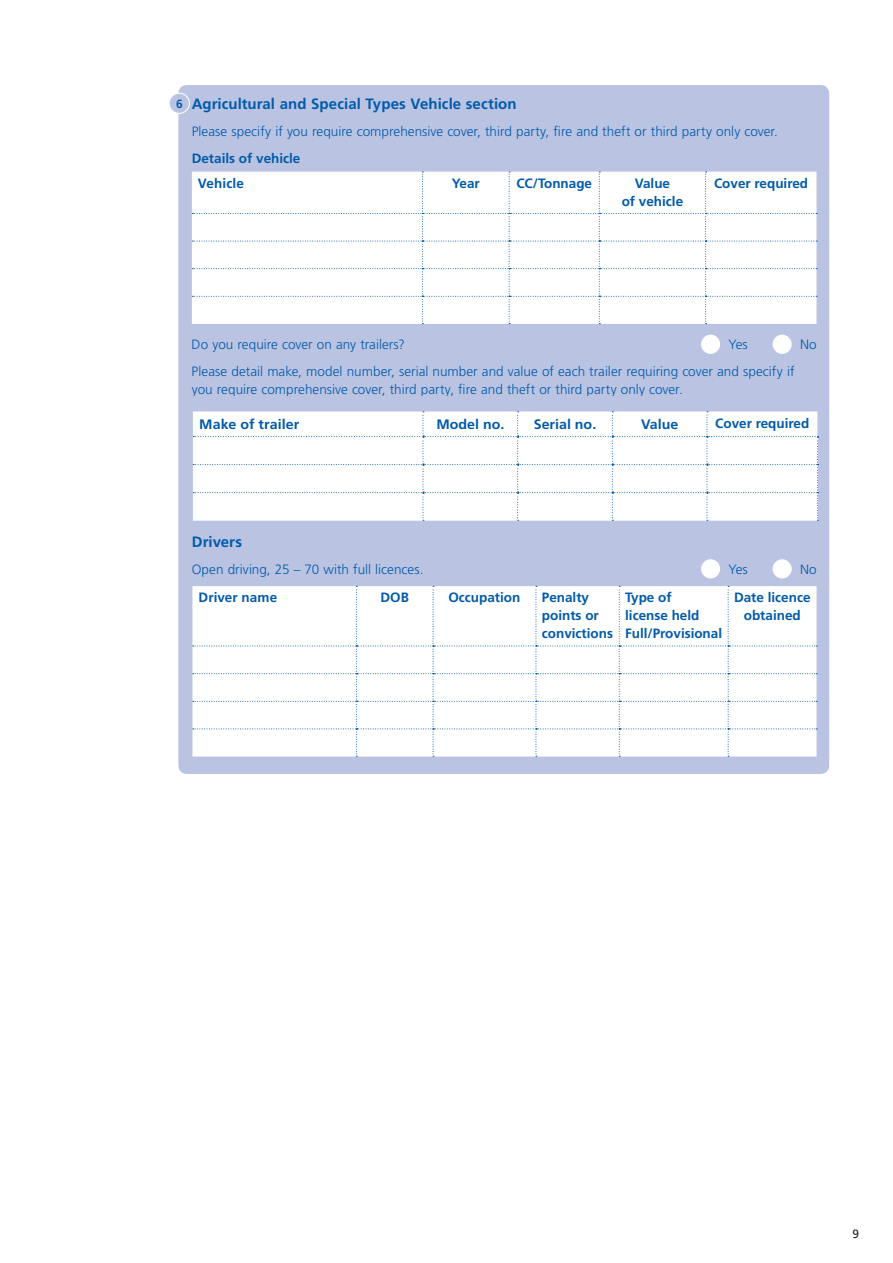
<style>
.page{position:relative;width:893px;height:1263px;background:#fff}
.page>*{position:absolute;margin:0;border:0;box-sizing:border-box;transform-origin:0 0}
.t1{font:700 15px "Frutiger LT Std";letter-spacing:.005em;color:#015aaa}
.t2{font:700 13.65px "Frutiger LT Std";color:#015aaa;scale:1.04 1}
.t3{font:300 13.5px/18px "Frutiger LT Std";color:#015aaa}
.t4{font:700 13.5px/18px "Frutiger LT Std";color:#015aaa;text-align:center}
.t5{font:12px "Frutiger LT Std";color:#231f20}
.t6{font:700 12px "Frutiger LT Std";color:#015aaa}
</style>
<div class="page">
<div style="left:178px;top:85px;width:651px;height:689px;background:#bac4e2;border-radius:9px"></div>
<div style="left:169px;top:93px;width:20px;height:20px;background:#bac4e2;border-radius:50%"></div>
<div style="left:169px;top:93px;width:21px;height:21px;border:1px solid #fff;border-radius:50%"></div>
<div style="left:192px;top:172px;width:625px;height:152px;background:#fff"></div>
<div style="left:193px;top:411px;width:626px;height:110px;background:#fff"></div>
<div style="left:193px;top:586px;width:624px;height:171px;background:#fff"></div>
<div style="left:701px;top:335px;width:19px;height:19px;background:#fff;border-radius:50%"></div>
<div style="left:773px;top:335px;width:19px;height:19px;background:#fff;border-radius:50%"></div>
<div style="left:701px;top:559px;width:19px;height:19px;background:#fff;border-radius:50%"></div>
<div style="left:773px;top:559px;width:19px;height:19px;background:#fff;border-radius:50%"></div>
<p class="t6" style="left:176px;top:96px;width:8px">6</p>
<p class="t1" style="left:192px;top:95px;width:326px">Agricultural and Special Types Vehicle section</p>
<p class="t3" style="left:192px;top:123px;width:588px">Please specify if you require comprehensive cover, third party, fire and theft or third party only cover.</p>
<p class="t4" style="left:192px;top:149px;width:110px">Details of vehicle</p>
<p class="t4" style="left:198px;top:174px;width:48px">Vehicle</p>
<p class="t4" style="left:452px;top:174px;width:30px">Year</p>
<p class="t4" style="left:516px;top:174px;width:77px">CC/Tonnage</p>
<p class="t4" style="left:622px;top:174px;width:63px">Value<br>of vehicle</p>
<p class="t4" style="left:714px;top:174px;width:96px">Cover required</p>
<p class="t3" style="left:192px;top:336px;width:215px">Do you require cover on any trailers?</p>
<p class="t3" style="left:728px;top:336px;width:21px">Yes</p>
<p class="t3" style="left:800px;top:336px;width:18px">No</p>
<p class="t3" style="left:192px;top:363px;width:604px">Please detail make, model number, serial number and value of each trailer requiring cover and specify if you require comprehensive cover, third party, fire and theft or third party only cover.</p>
<p class="t2" style="left:199px;top:416px;width:98px">Make of trailer</p>
<p class="t2" style="left:436px;top:416px;width:67px">Model no.</p>
<p class="t2" style="left:534px;top:416px;width:62px">Serial no.</p>
<p class="t2" style="left:641px;top:416px;width:37px">Value</p>
<p class="t4" style="left:715px;top:414px;width:96px">Cover required</p>
<p class="t1" style="left:192px;top:533px;width:52px">Drivers</p>
<p class="t3" style="left:192px;top:560px;width:233px">Open driving, 25 – 70 with full licences.</p>
<p class="t3" style="left:728px;top:560px;width:21px">Yes</p>
<p class="t3" style="left:800px;top:560px;width:18px">No</p>
<p class="t4" style="left:198px;top:588px;width:80px">Driver name</p>
<p class="t4" style="left:380px;top:588px;width:30px">DOB</p>
<p class="t4" style="left:448px;top:588px;width:73px">Occupation</p>
<p class="t4" style="left:542px;top:588px;width:73px;text-align:left">Penalty points or convictions</p>
<p class="t4" style="left:625px;top:588px;width:98px;text-align:left">Type of<br>license held<br>Full/Provisional</p>
<p class="t4" style="left:734px;top:588px;width:78px">Date licence obtained</p>
<p class="t5" style="left:852px;top:1227px;width:8px">9</p>
</div>
